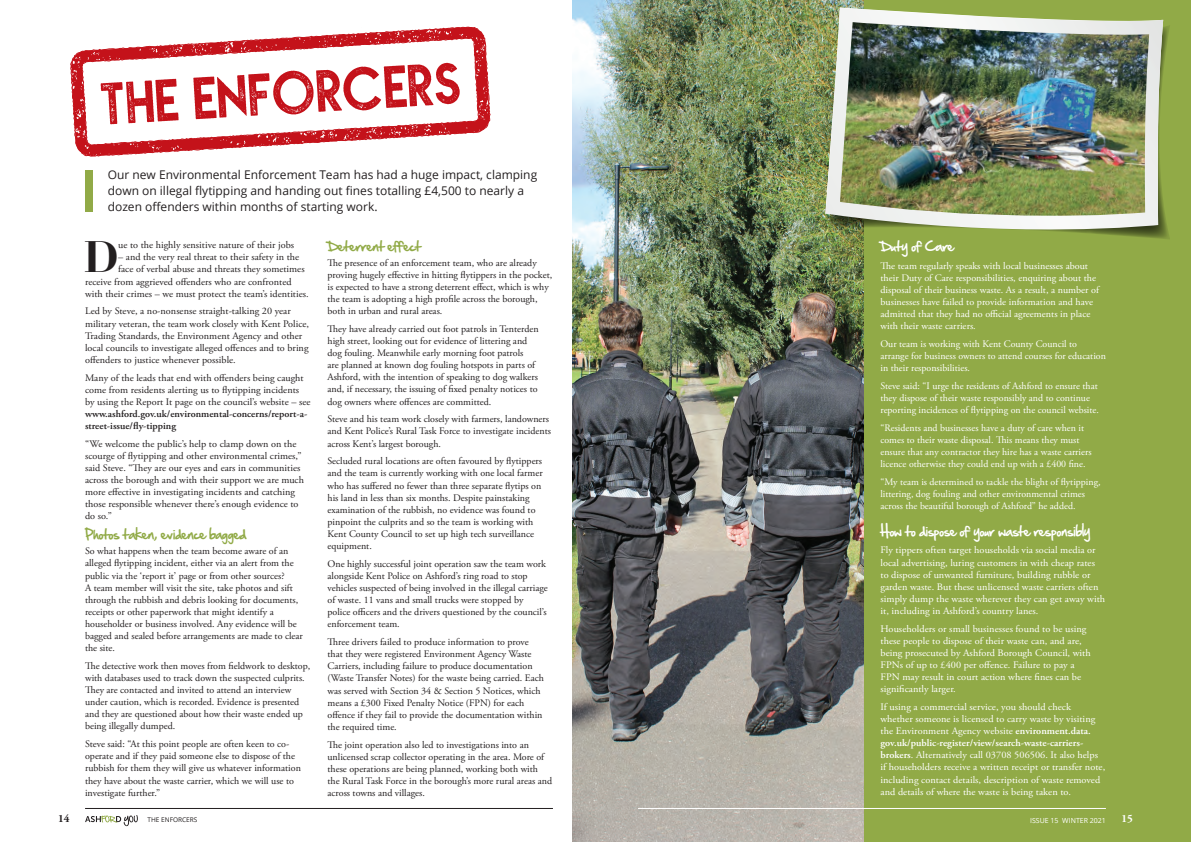
<style>
.page{position:relative;width:1191px;height:842px;background:#fff}
.page>*{position:absolute;margin:0;border:0;box-sizing:border-box;transform-origin:0 0}
.t1{font:700 66.3px "NOVASTAMP";color:#c4121a;scale:.92 1}
.H2_Subheader{font:700 46.3px "Bauer Bodoni BT";color:#231f20}
.Main_Subheading{font:12px/16px "Open Sans";color:#231f20}
.main_sub_in_sean{font:12px "Hand Of Sean";color:#fff}
.main_sub_in_sean-2{font:12px "Hand Of Sean";color:#91aa47}
.t2{font:700 11px "Adobe Garamond Pro";color:#231f20}
.t3{font:700 11px "Adobe Garamond Pro";color:#fff}
.H2_Subheader-2{font:10px/12.1px "Adobe Garamond Pro";color:#231f20}
.H2_Subheader-3{font:10px/12.1px "Adobe Garamond Pro";color:#fff}
.t4{font:7px "Open Sans";color:#fff}
.t5{font:6.5px "Open Sans";color:#231f20}
.s1{font-weight:600}
</style>
<div class="page">
<hr style="left:85px;top:808px;width:468px;height:1px;background:#231f20">
<div style="left:839px;top:0;width:352px;height:842px;background:#91aa47"></div>
<svg style="left:85px;top:815px;width:53px;height:11px"></svg>
<img style="left:573px;top:0;width:290px;height:842px">
<img style="left:825px;top:8px;width:338px;height:233px">
<img style="left:840px;top:22px;width:309px;height:194px">
<hr style="left:638px;top:808px;width:468px;height:1px;background:#fff">
<svg style="left:70px;top:26px;width:421px;height:131px"></svg>
<div style="left:85px;top:170px;width:7px;height:42px;background:#91aa47"></div>
<p class="t1" style="left:100px;top:66px;width:392px;rotate:-3deg">THE ENFORCERS</p>
<p class="Main_Subheading" style="left:108px;top:167px;width:431px">Our new Environmental Enforcement Team has had a huge impact, clamping down on illegal flytipping and handing out fines totalling £4,500 to nearly a dozen offenders within months of starting work.</p>
<p class="H2_Subheader" style="left:84px;top:228px;width:35px">D</p>
<p class="H2_Subheader-2" style="left:118px;top:239px;width:177px">ue to the highly sensitive nature of their jobs</p>
<p class="H2_Subheader-2" style="left:118px;top:251px;width:182px">– and the very real threat to their safety in the</p>
<p class="H2_Subheader-2" style="left:118px;top:264px;width:188px">face of verbal abuse and threats they sometimes</p>
<p class="H2_Subheader-2" style="left:85px;top:276px;width:208px">receive from aggrieved offenders who are confronted</p>
<p class="H2_Subheader-2" style="left:85px;top:288px;width:225px">with their crimes – we must protect the team’s identities.</p>
<p class="H2_Subheader-2" style="left:85px;top:306px;width:226px">Led by Steve, a no-nonsense straight-talking 20 year military veteran, the team work closely with Kent Police, Trading Standards, the Environment Agency and other local councils to investigate alleged offences and to bring offenders to justice whenever possible.</p>
<p class="H2_Subheader-2" style="left:85px;top:372px;width:227px">Many of the leads that end with offenders being caught come from residents alerting us to flytipping incidents by using the Report It page on the council’s website – see <span class="s1">www.ashford.gov.uk/environmental-concerns/report-a&shy;street-issue/fly-tipping</span></p>
<p class="H2_Subheader-2" style="left:85px;top:438px;width:220px">“We welcome the public’s help to clamp down on the scourge of flytipping and other environmental crimes,” said Steve. “They are our eyes and ears in communities across the borough and with their support we are much more effective in investigating incidents and catching those responsible whenever there’s enough evidence to do so.”</p>
<p class="main_sub_in_sean-2" style="left:85px;top:524px;width:163px">Photos taken, evidence bagged</p>
<p class="H2_Subheader-2" style="left:85px;top:545px;width:219px">So what happens when the team become aware of an alleged flytipping incident, either via an alert from the public via the ‘report it’ page or from other sources?<br>A team member will visit the site, take photos and sift through the rubbish and debris looking for documents, receipts or other paperwork that might identify a householder or business involved. Any evidence will be bagged and sealed before arrangements are made to clear the site.</p>
<p class="H2_Subheader-2" style="left:85px;top:660px;width:227px">The detective work then moves from fieldwork to desktop, with databases used to track down the suspected culprits.<br>They are contacted and invited to attend an interview under caution, which is recorded. Evidence is presented and they are questioned about how their waste ended up being illegally dumped.</p>
<p class="H2_Subheader-2" style="left:85px;top:738px;width:217px">Steve said: “At this point people are often keen to co&shy;operate and if they paid someone else to dispose of the rubbish for them they will give us whatever information they have about the waste carrier, which we will use to investigate further.”</p>
<p class="main_sub_in_sean-2" style="left:327px;top:235px;width:95px">Deterrent effect</p>
<p class="H2_Subheader-2" style="left:327px;top:257px;width:226px">The presence of an enforcement team, who are already proving hugely effective in hitting flytippers in the pocket, is expected to have a strong deterrent effect, which is why the team is adopting a high profile across the borough, both in urban and rural areas.</p>
<p class="H2_Subheader-2" style="left:327px;top:323px;width:213px">They have already carried out foot patrols in Tenterden high street, looking out for evidence of littering and dog fouling. Meanwhile early morning foot patrols<br>are planned at known dog fouling hotspots in parts of Ashford, with the intention of speaking to dog walkers and, if necessary, the issuing of fixed penalty notices to dog owners where offences are committed.</p>
<p class="H2_Subheader-2" style="left:327px;top:413px;width:225px">Steve and his team work closely with farmers, landowners and Kent Police’s Rural Task Force to investigate incidents across Kent’s largest borough.</p>
<p class="H2_Subheader-2" style="left:327px;top:455px;width:217px">Secluded rural locations are often favoured by flytippers and the team is currently working with one local farmer who has suffered no fewer than three separate flytips on his land in less than six months. Despite painstaking examination of the rubbish, no evidence was found to pinpoint the culprits and so the team is working with Kent County Council to set up high tech surveillance equipment.</p>
<p class="H2_Subheader-2" style="left:327px;top:558px;width:222px">One highly successful joint operation saw the team work alongside Kent Police on Ashford’s ring road to stop vehicles suspected of being involved in the illegal carriage of waste. 11 vans and small trucks were stopped by police officers and the drivers questioned by the council’s enforcement team.</p>
<p class="H2_Subheader-2" style="left:327px;top:636px;width:218px">Three drivers failed to produce information to prove that they were registered Environment Agency Waste Carriers, including failure to produce documentation (Waste Transfer Notes) for the waste being carried. Each was served with Section 34 &amp; Section 5 Notices, which means a £300 Fixed Penalty Notice (FPN) for each offence if they fail to provide the documentation within the required time.</p>
<p class="H2_Subheader-2" style="left:327px;top:739px;width:226px">The joint operation also led to investigations into an unlicensed scrap collector operating in the area. More of these operations are being planned, working both with the Rural Task Force in the borough’s more rural areas and across towns and villages.</p>
<p class="main_sub_in_sean" style="left:880px;top:235px;width:75px">Duty of Care</p>
<p class="H2_Subheader-3" style="left:880px;top:260px;width:220px">The team regularly speaks with local businesses about their Duty of Care responsibilities, enquiring about the disposal of their business waste. As a result, a number of businesses have failed to provide information and have admitted that they had no official agreements in place with their waste carriers.</p>
<p class="H2_Subheader-3" style="left:880px;top:338px;width:227px">Our team is working with Kent County Council to arrange for business owners to attend courses for education in their responsibilities.</p>
<p class="H2_Subheader-3" style="left:880px;top:380px;width:220px">Steve said: “I urge the residents of Ashford to ensure that they dispose of their waste responsibly and to continue reporting incidences of flytipping on the council website.</p>
<p class="H2_Subheader-3" style="left:880px;top:422px;width:213px">“Residents and businesses have a duty of care when it comes to their waste disposal. This means they must ensure that any contractor they hire has a waste carriers licence otherwise they could end up with a £400 fine.</p>
<p class="H2_Subheader-3" style="left:880px;top:476px;width:222px">“My team is determined to tackle the blight of flytipping, littering, dog fouling and other environmental crimes across the beautiful borough of Ashford” he added.</p>
<p class="main_sub_in_sean" style="left:880px;top:520px;width:211px">How to dispose of your waste responsibly</p>
<p class="H2_Subheader-3" style="left:880px;top:544px;width:226px">Fly tippers often target households via social media or local advertising, luring customers in with cheap rates to dispose of unwanted furniture, building rubble or garden waste. But these unlicensed waste carriers often simply dump the waste wherever they can get away with it, including in Ashford’s country lanes.</p>
<p class="H2_Subheader-3" style="left:880px;top:623px;width:212px">Householders or small businesses found to be using these people to dispose of their waste can, and are, being prosecuted by Ashford Borough Council, with FPNs of up to £400 per offence. Failure to pay a FPN may result in court action where fines can be significantly larger.</p>
<p class="H2_Subheader-3" style="left:880px;top:701px;width:226px">If using a commercial service, you should check whether someone is licensed to carry waste by visiting the Environment Agency website <span class="s1">environment.data. gov.uk/public-register/view/search-waste-carriers&shy;brokers</span>. Alternatively call 03708 506506. It also helps if householders receive a written receipt or transfer note, including contact details, description of waste removed and details of where the waste is being taken to.</p>
<p class="t2" style="left:58px;top:812px;width:13px">14</p>
<p class="t5" style="left:147px;top:816px;width:51px">THE ENFORCERS</p>
<p class="t4" style="left:1030px;top:815px;width:77px">ISSUE 15 WINTER 2021</p>
<p class="t3" style="left:1121px;top:812px;width:13px">15</p>
</div>
